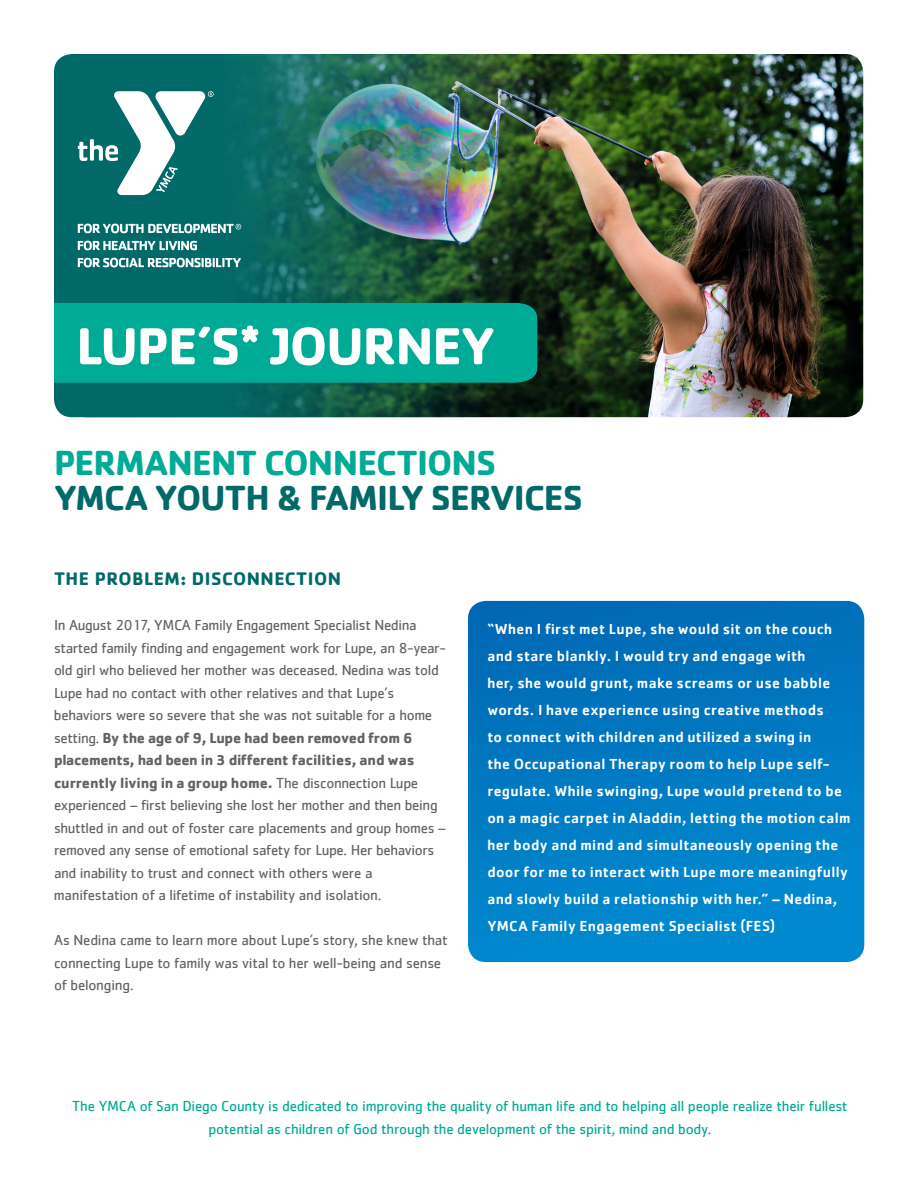
<style>
.page{position:relative;width:918px;height:1188px;background:#fff}
.page>*{position:absolute;margin:0;border:0;box-sizing:border-box;transform-origin:0 0}
.t1{font:700 54px "Cachet";letter-spacing:-.025em;color:#fff}
.PC{font:700 36px "Cachet";letter-spacing:-.025em;color:#016a69}
.PC-2{font:700 36px "Cachet";letter-spacing:-.025em;color:#00ab95}
.SUBTITLE{font:700 18.75px "Cachet";letter-spacing:.025em;color:#016a69}
.TEXT{font:15px/22.5px "Cachet";letter-spacing:-.025em;color:#636366}
.QUOTE{font:500 15px/27px "Cachet";letter-spacing:.025em;color:#fff}
.TEXT-2{font:15px/22.5px "Cachet";letter-spacing:-.015em;color:#00ab95;text-align:center}
.s1{font-weight:700}
</style>
<div class="page">
<img style="left:523px;top:54px;width:340px;height:363px">
<img style="left:54px;top:54px;width:483px;height:363px;border-radius:18px">
<svg style="left:78px;top:91px;width:136px;height:104px"></svg>
<svg style="left:78px;top:241px;width:119px;height:9px"></svg>
<svg style="left:78px;top:258px;width:163px;height:9px"></svg>
<svg style="left:78px;top:224px;width:163px;height:9px"></svg>
<div style="left:54px;top:303px;width:483px;height:80px;background:#00ab95"></div>
<svg style="left:468px;top:601px;width:396px;height:361px;background:#007bc3"></svg>
<p class="t1" style="left:76px;top:311px;width:420px">LUPE’S* JOURNEY</p>
<p class="PC-2" style="left:54px;top:440px;width:444px">PERMANENT CONNECTIONS</p>
<p class="PC" style="left:54px;top:474px;width:530px">YMCA YOUTH &amp; FAMILY SERVICES</p>
<p class="SUBTITLE" style="left:54px;top:567px;width:289px">THE PROBLEM: DISCONNECTION</p>
<p class="TEXT" style="left:54px;top:614px;width:394px">In August 2017, YMCA Family Engagement Specialist Nedina started family finding and engagement work for Lupe, an 8-year&shy;old girl who believed her mother was deceased. Nedina was told Lupe had no contact with other relatives and that Lupe’s behaviors were so severe that she was not suitable for a home setting. <span class="s1">By the age of 9, Lupe had been removed from 6 placements, had been in 3 different facilities, and was currently living in a group home.</span> The disconnection Lupe experienced – first believing she lost her mother and then being shuttled in and out of foster care placements and group homes – removed any sense of emotional safety for Lupe. Her behaviors and inability to trust and connect with others were a manifestation of a lifetime of instability and isolation.</p>
<p class="TEXT" style="left:54px;top:929px;width:395px">As Nedina came to learn more about Lupe’s story, she knew that connecting Lupe to family was vital to her well-being and sense of belonging.</p>
<p class="QUOTE" style="left:487px;top:615px;width:365px">“When I first met Lupe, she would sit on the couch and stare blankly. I would try and engage with<br>her, she would grunt, make screams or use babble words. I have experience using creative methods<br>to connect with children and utilized a swing in<br>the Occupational Therapy room to help Lupe self&shy;regulate. While swinging, Lupe would pretend to be on a magic carpet in Aladdin, letting the motion calm her body and mind and simultaneously opening the door for me to interact with Lupe more meaningfully and slowly build a relationship with her.” – Nedina, YMCA Family Engagement Specialist (FES)</p>
<p class="TEXT-2" style="left:72px;top:1095px;width:777px">The YMCA of San Diego County is dedicated to improving the quality of human life and to helping all people realize their fullest potential as children of God through the development of the spirit, mind and body.</p>
</div>
